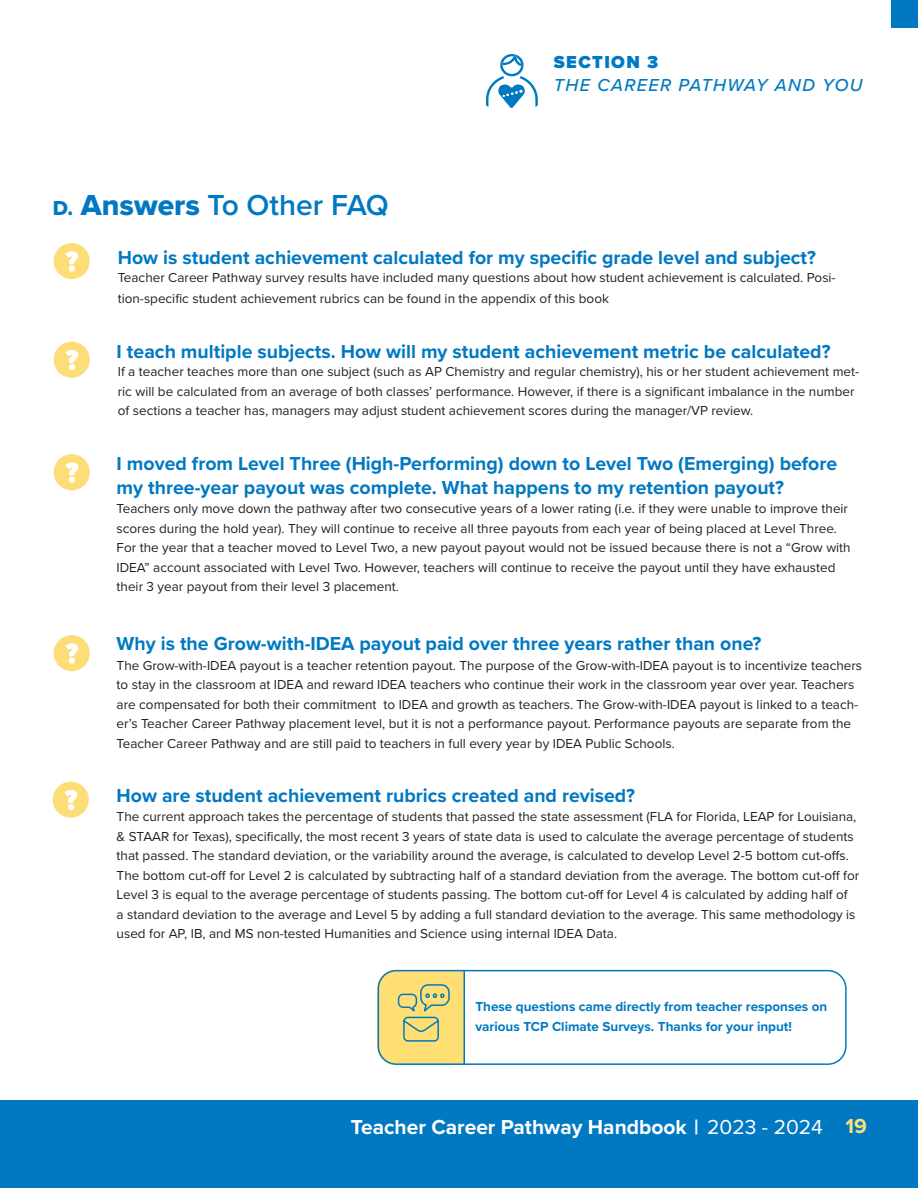
<style>
.page{position:relative;width:918px;height:1188px;background:#fff}
.page>*{position:absolute;margin:0;border:0;box-sizing:border-box;transform-origin:0 0}
.TITLE_LINE{font:600 30px "Proxima Nova";color:#0079c2}
.t1{font:700 21px "Proxima Nova";color:#fff}
.TITLE_LINE-2{font:700 19.5px "Proxima Nova";color:#0079c2}
.BODY{font:700 19.5px/24px "Proxima Nova";color:#0079c2}
.new_headline_for_gra{font:italic 500 18px "Proxima Nova";letter-spacing:.075em;color:#0079c2}
.new_headline_for_gra-2{font:900 18px "Proxima Nova";letter-spacing:.075em;color:#0079c2}
.BODY-2{font:13.5px/19.5px "Proxima Nova";color:#231f20}
.BODY-3{font:700 13.5px/19.5px "Proxima Nova";color:#0079c2}
.s1{font-family:"Proxima Nova Extrabld";font-weight:400;font-size:21px}
.s2{font-family:"Proxima Nova Extrabld";font-weight:400}
.s3{font-weight:400}
.s4{color:#ffde74}
</style>
<div class="page">
<div style="left:0;top:1100px;width:918px;height:88px;background:#0079c2"></div>
<svg style="left:486px;top:54px;width:52px;height:54px"></svg>
<div style="left:54px;top:454px;width:36px;height:36px;background:#fcdd77;border-radius:50%"></div>
<svg style="left:65px;top:463px;width:13px;height:20px"></svg>
<div style="left:54px;top:635px;width:36px;height:36px;background:#fcdd77;border-radius:50%"></div>
<svg style="left:65px;top:643px;width:13px;height:21px"></svg>
<div style="left:53px;top:782px;width:36px;height:36px;background:#fcdd77;border-radius:50%"></div>
<svg style="left:64px;top:790px;width:13px;height:20px"></svg>
<div style="left:54px;top:243px;width:36px;height:36px;background:#fcdd77;border-radius:50%"></div>
<svg style="left:65px;top:251px;width:13px;height:21px"></svg>
<div style="left:54px;top:342px;width:36px;height:36px;background:#fcdd77;border-radius:50%"></div>
<svg style="left:65px;top:350px;width:13px;height:20px"></svg>
<div style="left:891px;top:0;width:27px;height:28px;background:#0079c2"></div>
<div style="left:377px;top:970px;width:110px;height:95px;background:#ffde74;border-radius:18px"></div>
<div style="left:464px;top:970px;width:45px;height:95px;background:#fff"></div>
<svg style="left:397px;top:984px;width:53px;height:58px"></svg>
<div style="left:378px;top:970px;width:469px;height:95px;border:2px solid #0079c0;border-radius:18px"></div>
<hr style="left:464px;top:970px;width:1px;height:95px;background:#0079c0">
<p class="new_headline_for_gra-2" style="left:554px;top:49px;width:106px">SECTION 3</p>
<p class="new_headline_for_gra" style="left:554px;top:71px;width:310px">THE CAREER PATHWAY AND YOU</p>
<p class="TITLE_LINE" style="left:53px;top:182px;width:338px"><span class="s1">D.</span> <span class="s2">Answers</span> To Other FAQ</p>
<p class="TITLE_LINE-2" style="left:118px;top:243px;width:700px">How is student achievement calculated for my specific grade level and subject?</p>
<p class="BODY-2" style="left:118px;top:266px;width:719px;line-height:21px">Teacher Career Pathway survey results have included many questions about how student achievement is calculated. Posi&shy;tion-specific student achievement rubrics can be found in the appendix of this book</p>
<p class="TITLE_LINE-2" style="left:117px;top:337px;width:716px">I teach multiple subjects. How will my student achievement metric be calculated?</p>
<p class="BODY-2" style="left:118px;top:362px;width:743px">If a teacher teaches more than one subject (such as AP Chemistry and regular chemistry), his or her student achievement met&shy;ric will be calculated from an average of both classes’ performance. However, if there is a significant imbalance in the number of sections a teacher has, managers may adjust student achievement scores during the manager/VP review.</p>
<p class="BODY" style="left:117px;top:451px;width:722px">I moved from Level Three (High-Performing) down to Level Two (Emerging) before my three-year payout was complete. What happens to my retention payout?</p>
<p class="BODY-2" style="left:117px;top:498px;width:736px">Teachers only move down the pathway after two consecutive years of a lower rating (i.e. if they were unable to improve their scores during the hold year). They will continue to receive all three payouts from each year of being placed at Level Three.<br>For the year that a teacher moved to Level Two, a new payout payout would not be issued because there is not a “Grow with IDEA” account associated with Level Two. However, teachers will continue to receive the payout until they have exhausted their 3 year payout from their level 3 placement.</p>
<p class="TITLE_LINE-2" style="left:117px;top:629px;width:646px">Why is the Grow-with-IDEA payout paid over three years rather than one?</p>
<p class="BODY-2" style="left:117px;top:655px;width:747px">The Grow-with-IDEA payout is a teacher retention payout. The purpose of the Grow-with-IDEA payout is to incentivize teachers to stay in the classroom at IDEA and reward IDEA teachers who continue their work in the classroom year over year. Teachers are compensated for both their commitment to IDEA and growth as teachers. The Grow-with-IDEA payout is linked to a teach&shy;er’s Teacher Career Pathway placement level, but it is not a performance payout. Performance payouts are separate from the Teacher Career Pathway and are still paid to teachers in full every year by IDEA Public Schools.</p>
<p class="TITLE_LINE-2" style="left:117px;top:780px;width:520px">How are student achievement rubrics created and revised?</p>
<p class="BODY-2" style="left:117px;top:806px;width:744px">The current approach takes the percentage of students that passed the state assessment (FLA for Florida, LEAP for Louisiana, &amp; STAAR for Texas), specifically, the most recent 3 years of state data is used to calculate the average percentage of students that passed. The standard deviation, or the variability around the average, is calculated to develop Level 2-5 bottom cut-offs.<br>The bottom cut-off for Level 2 is calculated by subtracting half of a standard deviation from the average. The bottom cut-off for Level 3 is equal to the average percentage of students passing. The bottom cut-off for Level 4 is calculated by adding half of<br>a standard deviation to the average and Level 5 by adding a full standard deviation to the average. This same methodology is used for AP, IB, and MS non-tested Humanities and Science using internal IDEA Data.</p>
<p class="BODY-3" style="left:475px;top:997px;width:354px">These questions came directly from teacher responses on various TCP Climate Surveys. Thanks for your input!</p>
<h2 class="t1" style="left:351px;top:1112px;width:518px">Teacher Career Pathway Handbook | <span class="s3">2023 - 2024</span> <span class="s4">19</span></h2>
</div>
